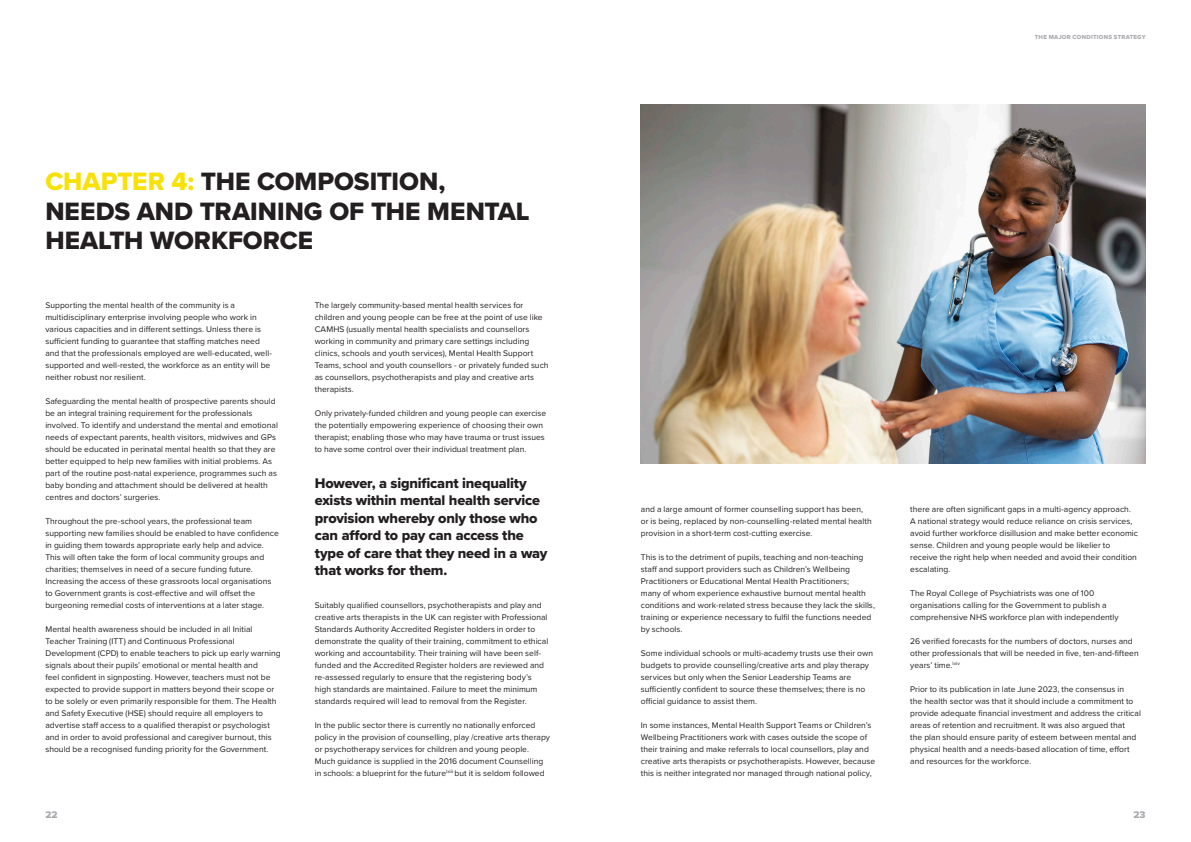
<style>
.page{position:relative;width:1191px;height:842px;background:#fff}
.page>*{position:absolute;margin:0;border:0;box-sizing:border-box;transform-origin:0 0}
.t1{font:26px/29.2px "Proxima Nova Extrabld";color:#231f20}
.t2{font:14.5px/17.5px "Proxima Nova Extrabld";letter-spacing:-.01em;color:#231f20}
.t3{font:10px "Proxima Nova Extrabld";color:#a8a9ad}
.t4{font:8.5px/12px "Proxima Nova";letter-spacing:.005em;color:#231f20}
.t5{font:6px "Proxima Nova Extrabld";letter-spacing:.045em;color:#a8a9ad}
.s1{color:#f7e107}
</style>
<div class="page">
<img style="left:641px;top:105px;width:504px;height:359px">
<p class="t1" style="left:45px;top:167px;width:486px"><span class="s1">CHAPTER 4:</span> THE COMPOSITION,<br>NEEDS AND TRAINING OF THE MENTAL<br>HEALTH WORKFORCE</p>
<p class="t4" style="left:45px;top:299px;width:228px">Supporting the mental health of the community is a multidisciplinary enterprise involving people who work in various capacities and in different settings. Unless there is sufficient funding to guarantee that staffing matches need and that the professionals employed are well-educated, well&shy;supported and well-rested, the workforce as an entity will be neither robust nor resilient.</p>
<p class="t4" style="left:45px;top:395px;width:234px">Safeguarding the mental health of prospective parents should be an integral training requirement for the professionals involved. To identify and understand the mental and emotional needs of expectant parents, health visitors, midwives and GPs should be educated in perinatal mental health so that they are better equipped to help new families with initial problems. As part of the routine post-natal experience, programmes such as baby bonding and attachment should be delivered at health centres and doctors’ surgeries.</p>
<p class="t4" style="left:45px;top:515px;width:235px">Throughout the pre-school years, the professional team supporting new families should be enabled to have confidence in guiding them towards appropriate early help and advice.<br>This will often take the form of local community groups and charities; themselves in need of a secure funding future.<br>Increasing the access of these grassroots local organisations to Government grants is cost-effective and will offset the burgeoning remedial costs of interventions at a later stage.</p>
<p class="t4" style="left:45px;top:623px;width:237px">Mental health awareness should be included in all Initial Teacher Training (ITT) and Continuous Professional Development (CPD) to enable teachers to pick up early warning signals about their pupils’ emotional or mental health and<br>feel confident in signposting. However, teachers must not be expected to provide support in matters beyond their scope or to be solely or even primarily responsible for them. The Health and Safety Executive (HSE) should require all employers to advertise staff access to a qualified therapist or psychologist and in order to avoid professional and caregiver burnout, this should be a recognised funding priority for the Government.</p>
<p class="t3" style="left:45px;top:807px;width:14px">22</p>
<p class="t4" style="left:315px;top:299px;width:235px">The largely community-based mental health services for children and young people can be free at the point of use like CAMHS (usually mental health specialists and counsellors working in community and primary care settings including clinics, schools and youth services), Mental Health Support Teams, school and youth counsellors - or privately funded such as counsellors, psychotherapists and play and creative arts therapists.</p>
<p class="t4" style="left:315px;top:407px;width:233px">Only privately-funded children and young people can exercise the potentially empowering experience of choosing their own therapist; enabling those who may have trauma or trust issues to have some control over their individual treatment plan.</p>
<p class="t2" style="left:315px;top:474px;width:234px">However, a significant inequality exists within mental health service provision whereby only those who can afford to pay can access the type of care that they need in a way that works for them.</p>
<p class="t4" style="left:315px;top:599px;width:235px">Suitably qualified counsellors, psychotherapists and play and creative arts therapists in the UK can register with Professional Standards Authority Accredited Register holders in order to demonstrate the quality of their training, commitment to ethical working and accountability. Their training will have been self&shy;funded and the Accredited Register holders are reviewed and re-assessed regularly to ensure that the registering body’s high standards are maintained. Failure to meet the minimum standards required will lead to removal from the Register.</p>
<p class="t4" style="left:315px;top:719px;width:237px">In the public sector there is currently no nationally enforced policy in the provision of counselling, play /creative arts therapy or psychotherapy services for children and young people.<br>Much guidance is supplied in the 2016 document Counselling in schools: a blueprint for the future<sup>lxiii</sup> but it is seldom followed</p>
<p class="t5" style="left:1035px;top:32px;width:112px">THE MAJOR CONDITIONS STRATEGY</p>
<p class="t4" style="left:641px;top:503px;width:232px">and a large amount of former counselling support has been, or is being, replaced by non-counselling-related mental health provision in a short-term cost-cutting exercise.</p>
<p class="t4" style="left:641px;top:551px;width:236px">This is to the detriment of pupils, teaching and non-teaching staff and support providers such as Children’s Wellbeing Practitioners or Educational Mental Health Practitioners;<br>many of whom experience exhaustive burnout mental health conditions and work-related stress because they lack the skills, training or experience necessary to fulfil the functions needed by schools.</p>
<p class="t4" style="left:641px;top:647px;width:234px">Some individual schools or multi-academy trusts use their own budgets to provide counselling/creative arts and play therapy services but only when the Senior Leadership Teams are sufficiently confident to source these themselves; there is no official guidance to assist them.</p>
<p class="t4" style="left:641px;top:719px;width:236px">In some instances, Mental Health Support Teams or Children’s Wellbeing Practitioners work with cases outside the scope of their training and make referrals to local counsellors, play and creative arts therapists or psychotherapists. However, because this is neither integrated nor managed through national policy,</p>
<p class="t4" style="left:910px;top:503px;width:229px">there are often significant gaps in a multi-agency approach.<br>A national strategy would reduce reliance on crisis services, avoid further workforce disillusion and make better economic sense. Children and young people would be likelier to receive the right help when needed and avoid their condition escalating.</p>
<p class="t4" style="left:910px;top:587px;width:210px">The Royal College of Psychiatrists was one of 100 organisations calling for the Government to publish a comprehensive NHS workforce plan with independently</p>
<p class="t4" style="left:910px;top:635px;width:230px">26 verified forecasts for the numbers of doctors, nurses and other professionals that will be needed in five, ten-and-fifteen years’ time.<sup>lxiv</sup></p>
<p class="t4" style="left:910px;top:683px;width:232px">Prior to its publication in late June 2023, the consensus in<br>the health sector was that it should include a commitment to provide adequate financial investment and address the critical areas of retention and recruitment. It was also argued that<br>the plan should ensure parity of esteem between mental and physical health and a needs-based allocation of time, effort and resources for the workforce.</p>
<p class="t3" style="left:1133px;top:807px;width:14px">23</p>
</div>
